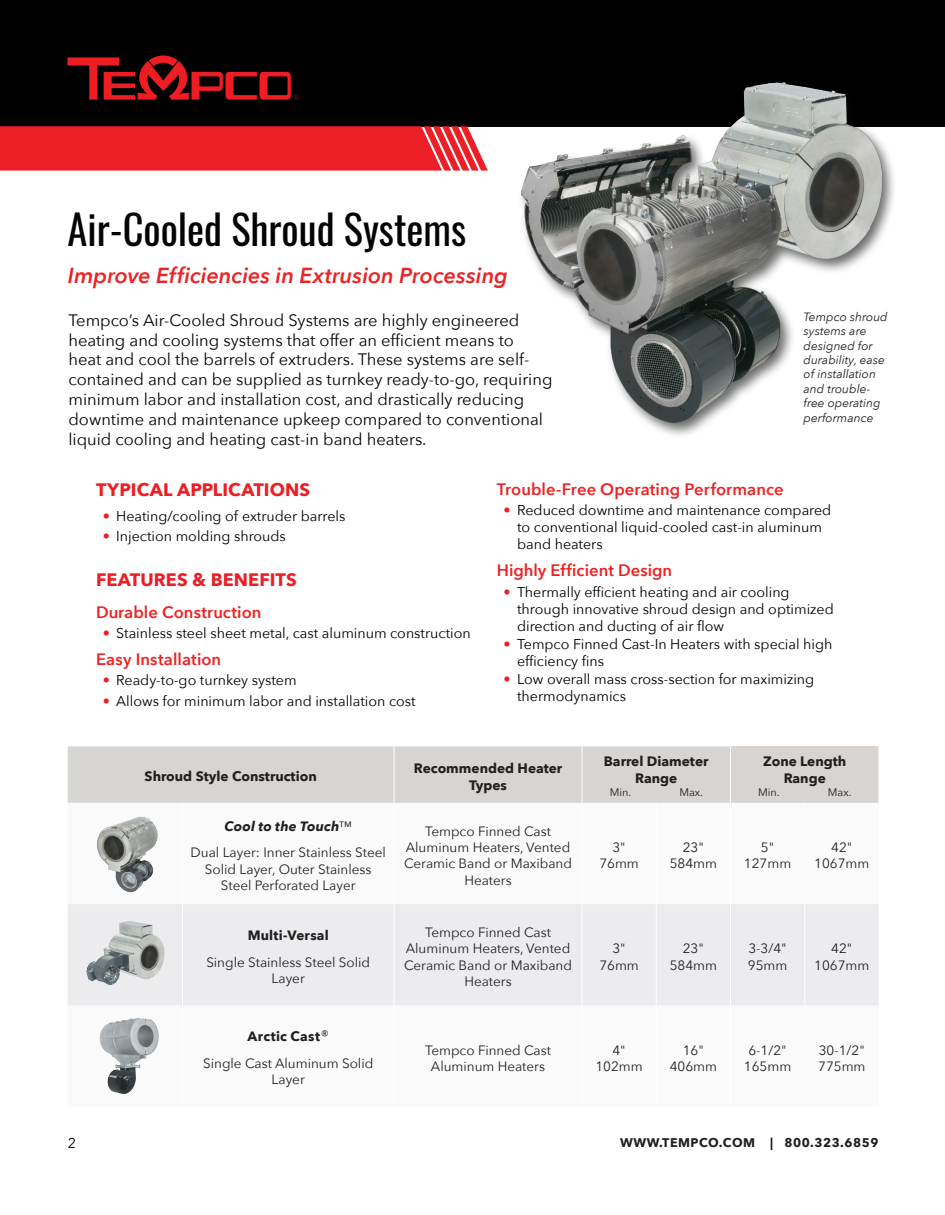
<style>
.page{position:relative;width:945px;height:1215px;background:#fff}
.page>*{position:absolute;margin:0;border:0;box-sizing:border-box;transform-origin:0 0}
.t1{font:40.5px "Oswald";color:#040503}
.t2{font:italic 600 21.75px "Avenir Next";color:#ee2123}
.t3{font:700 18px "Avenir Next";letter-spacing:.005em;color:#ed1d23}
.t4{font:16.5px/19.8px "Avenir Next";color:#040503}
.t5{font:600 16.5px "Avenir Next";letter-spacing:.005em;color:#ee2123}
.t6{font:14.25px/17.1px "Avenir Next";color:#000}
.t7{font:700 13.65px/16.4px "Avenir Next";color:#231f20;text-align:center}
.t8{font:13.5px/16.2px "Avenir Next";color:#231f20;text-align:center}
.t9{font:700 13.5px "Avenir Next";letter-spacing:.02em;color:#231f20}
.t10{font:700 12.45px "Avenir Next";letter-spacing:.04em;color:#231f20}
.t11{font:italic 12px/14.4px "Avenir Next";color:#231f20}
.t12{font:10.95px "Avenir Next";color:#231f20}
.s1{color:#ed1d23}
.s2{font-weight:700;font-style:italic}
.s3{font-weight:700}
</style>
<div class="page">
<div style="left:0;top:0;width:945px;height:126px;background:#000"></div>
<img style="left:512px;top:82px;width:389px;height:354px">
<svg style="left:68px;top:55px;width:230px;height:45px"></svg>
<svg style="left:0;top:126px;width:488px;height:45px;background:#ec2a31"></svg>
<div style="left:68px;top:746px;width:662px;height:57px;background:#d7d4d2"></div>
<div style="left:730px;top:746px;width:149px;height:57px;background:#d7d4d2"></div>
<div style="left:68px;top:904px;width:810px;height:101px;background:#ececee"></div>
<hr style="left:394px;top:746px;width:1px;height:57px;background:#fff">
<hr style="left:582px;top:746px;width:1px;height:57px;background:#fff">
<hr style="left:730px;top:746px;width:1px;height:57px;background:#fff">
<hr style="left:182px;top:904px;width:1px;height:101px;background:#fff">
<hr style="left:394px;top:904px;width:1px;height:101px;background:#fff">
<hr style="left:582px;top:904px;width:1px;height:101px;background:#fff">
<hr style="left:656px;top:904px;width:1px;height:101px;background:#fff">
<hr style="left:730px;top:904px;width:1px;height:101px;background:#fff">
<hr style="left:804px;top:904px;width:1px;height:101px;background:#fff">
<img style="left:86px;top:921px;width:79px;height:64px">
<img style="left:100px;top:1018px;width:59px;height:76px">
<img style="left:97px;top:816px;width:61px;height:77px">
<h1 class="t1" style="left:68px;top:194px;width:400px">Air-Cooled Shroud Systems</h1>
<h2 class="t2" style="left:68px;top:257px;width:442px">Improve Efficiencies in Extrusion Processing</h2>
<p class="t4" style="left:68px;top:309px;width:485px">Tempco’s Air-Cooled Shroud Systems are highly engineered heating and cooling systems that offer an efficient means to<br>heat and cool the barrels of extruders. These systems are self&shy;contained and can be supplied as turnkey ready-to-go, requiring minimum labor and installation cost, and drastically reducing downtime and maintenance upkeep compared to conventional liquid cooling and heating cast-in band heaters.</p>
<p class="t11" style="left:804px;top:309px;width:86px">Tempco shroud systems are designed for durability, ease of installation and trouble&shy;free operating performance</p>
<p class="t3" style="left:96px;top:474px;width:216px">TYPICAL APPLICATIONS</p>
<p class="t6" style="left:103px;top:507px;width:244px"><span class="s1">•</span> Heating/cooling of extruder barrels</p>
<p class="t6" style="left:103px;top:527px;width:185px"><span class="s1">•</span> Injection molding shrouds</p>
<p class="t3" style="left:96px;top:565px;width:202px">FEATURES &amp; BENEFITS</p>
<p class="t5" style="left:96px;top:598px;width:167px">Durable Construction</p>
<p class="t6" style="left:103px;top:624px;width:370px"><span class="s1">•</span> Stainless steel sheet metal, cast aluminum construction</p>
<p class="t5" style="left:96px;top:645px;width:127px">Easy Installation</p>
<p class="t6" style="left:103px;top:671px;width:195px"><span class="s1">•</span> Ready-to-go turnkey system</p>
<p class="t6" style="left:103px;top:692px;width:314px"><span class="s1">•</span> Allows for minimum labor and installation cost</p>
<p class="t5" style="left:497px;top:475px;width:288px">Trouble-Free Operating Performance</p>
<p class="t6" style="left:517px;top:501px;width:316px;text-indent:-14px"><span class="s1">•</span> Reduced downtime and maintenance compared to conventional liquid-cooled cast-in aluminum band heaters</p>
<p class="t5" style="left:497px;top:556px;width:177px">Highly Efficient Design</p>
<p class="t6" style="left:517px;top:582px;width:318px;text-indent:-14px"><span class="s1">•</span> Thermally efficient heating and air cooling through innovative shroud design and optimized direction and ducting of air flow</p>
<p class="t6" style="left:517px;top:635px;width:317px;text-indent:-14px"><span class="s1">•</span> Tempco Finned Cast-In Heaters with special high efficiency fins</p>
<p class="t6" style="left:517px;top:670px;width:299px;text-indent:-14px"><span class="s1">•</span> Low overall mass cross-section for maximizing thermodynamics</p>
<p class="t7" style="left:145px;top:768px;width:174px">Shroud Style Construction</p>
<p class="t7" style="left:414px;top:760px;width:150px">Recommended Heater<br>Types</p>
<p class="t7" style="left:604px;top:753px;width:106px">Barrel Diameter<br>Range</p>
<p class="t12" style="left:610px;top:783px;width:23px">Min.</p>
<p class="t12" style="left:679px;top:783px;width:25px">Max.</p>
<p class="t7" style="left:763px;top:753px;width:85px">Zone Length<br>Range</p>
<p class="t12" style="left:758px;top:783px;width:23px">Min.</p>
<p class="t12" style="left:828px;top:783px;width:25px">Max.</p>
<p class="t8" style="left:191px;top:812px;width:197px;line-height:26.7px"><span class="s2">Cool to the Touch</span>™<br>Dual Layer: Inner Stainless Steel</p>
<p class="t8" style="left:205px;top:860px;width:168px">Solid Layer, Outer Stainless<br>Steel Perforated Layer</p>
<p class="t9" style="left:248px;top:924px;width:83px">Multi-Versal</p>
<p class="t8" style="left:206px;top:953px;width:165px">Single Stainless Steel Solid<br>Layer</p>
<p class="t8" style="left:203px;top:1023px;width:172px;line-height:26.7px"><span class="s3">Arctic Cast</span>®<br>Single Cast Aluminum Solid</p>
<p class="t8" style="left:272px;top:1071px;width:35px">Layer</p>
<p class="t8" style="left:404px;top:823px;width:170px">Tempco Finned Cast<br>Aluminum Heaters, Vented<br>Ceramic Band or Maxiband<br>Heaters</p>
<p class="t8" style="left:404px;top:924px;width:170px">Tempco Finned Cast<br>Aluminum Heaters, Vented<br>Ceramic Band or Maxiband<br>Heaters</p>
<p class="t8" style="left:599px;top:839px;width:41px">3"<br>76mm</p>
<p class="t8" style="left:670px;top:839px;width:49px">23"<br>584mm</p>
<p class="t8" style="left:744px;top:839px;width:49px">5"<br>127mm</p>
<p class="t8" style="left:814px;top:839px;width:57px">42"<br>1067mm</p>
<p class="t8" style="left:599px;top:940px;width:41px">3"<br>76mm</p>
<p class="t8" style="left:670px;top:940px;width:49px">23"<br>584mm</p>
<p class="t8" style="left:748px;top:940px;width:41px;text-align:left">3-3/4"<br>95mm</p>
<p class="t8" style="left:814px;top:940px;width:57px">42"<br>1067mm</p>
<p class="t8" style="left:425px;top:1041px;width:128px">Tempco Finned Cast<br>Aluminum Heaters</p>
<p class="t8" style="left:595px;top:1041px;width:49px">4"<br>102mm</p>
<p class="t8" style="left:670px;top:1041px;width:49px">16"<br>406mm</p>
<p class="t8" style="left:744px;top:1041px;width:49px">6-1/2"<br>165mm</p>
<p class="t8" style="left:818px;top:1041px;width:49px;text-align:left">30-1/2"<br>775mm</p>
<p class="t6" style="left:68px;top:1134px;width:10px">2</p>
<p class="t10" style="left:620px;top:1132px;width:260px">WWW.TEMPCO.COM | 800.323.6859</p>
</div>
